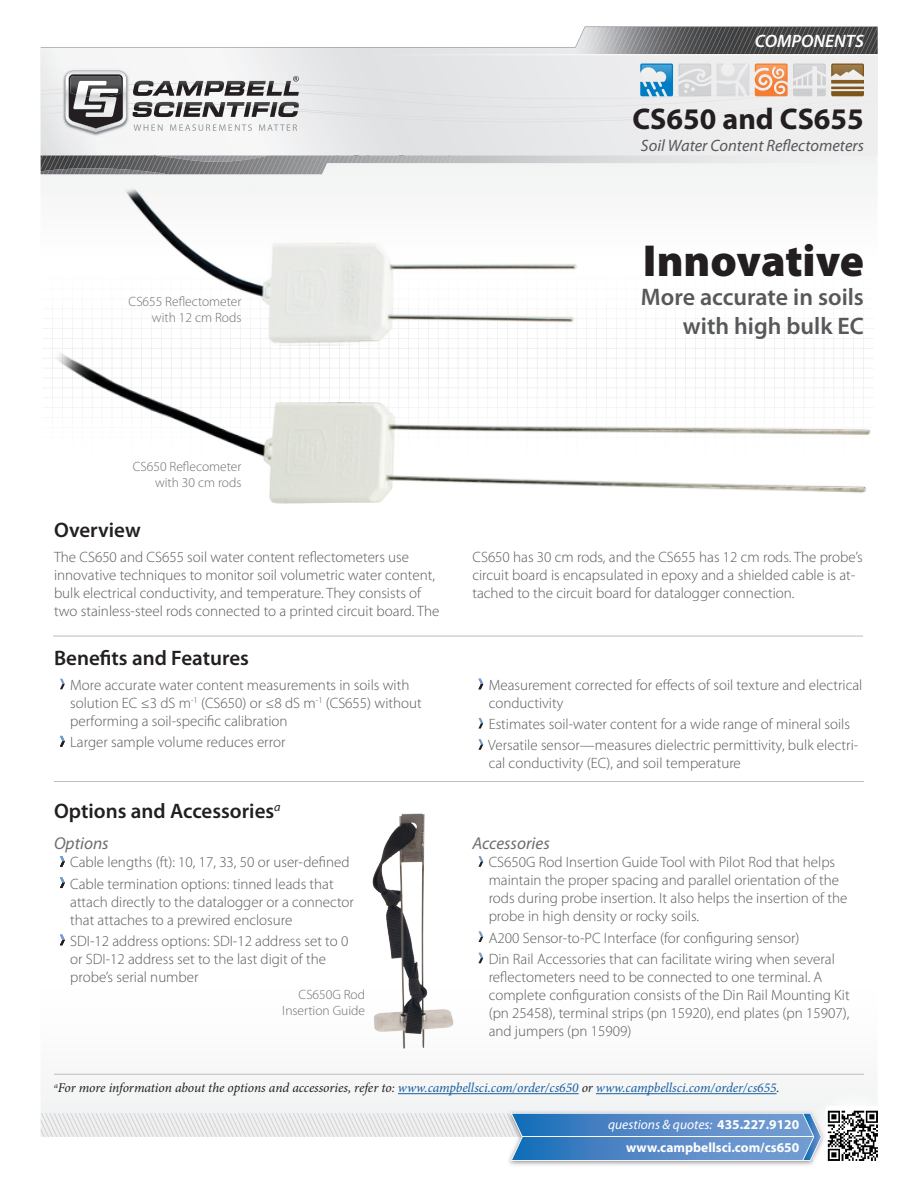
<style>
.page{position:relative;width:918px;height:1188px;background:#fff}
.page>*{position:absolute;margin:0;border:0;box-sizing:border-box;transform-origin:0 0}
.t1{font:900 45px "Myriad Pro";color:#231f20}
.t2{font:700 30px "Myriad Pro";color:#231f20}
.t3{font:600 24px/28.8px "Myriad Pro";color:#57585a;text-align:right}
.t4{font:600 21px "Myriad Pro";color:#231f20}
.t5{font:italic 600 18px "Myriad Pro";color:#fff}
.t6{font:italic 17.25px "Myriad Pro";color:#6c6d70}
.t7{font:italic 16.5px "Myriad Pro";color:#57585a}
.bullets1{font:300 15px/18px "Myriad Pro";color:#57585a}
.body1{font:300 15px/18px "Myriad Pro";color:#57585a}
.Footnotes{font:italic 13.5px "Minion Pro";letter-spacing:-.005em;color:#175d9e}
.t8{font:300 13.5px/16.2px "Myriad Pro";color:#6c6d70;text-align:right}
.actions{font:italic 13.5px "Myriad Pro";color:#fff}
.actions-2{font:700 13.5px "Myriad Pro";color:#fff}
.s1{color:#231f20}
.s2{font-weight:700;font-style:normal}
</style>
<div class="page">
<svg style="left:41px;top:26px;width:837px;height:130px"></svg>
<img style="left:377px;top:54px;width:501px;height:1px">
<img style="left:575px;top:48px;width:303px;height:6px">
<svg style="left:41px;top:1113px;width:463px;height:24px"></svg>
<svg style="left:41px;top:27px;width:837px;height:21px"></svg>
<img style="left:62px;top:133px;width:68px;height:4px">
<svg style="left:41px;top:156px;width:421px;height:19px"></svg>
<img style="left:504px;top:1113px;width:7px;height:24px">
<img style="left:806px;top:1107px;width:20px;height:60px">
<svg style="left:511px;top:1113px;width:311px;height:48px;background:#6193cb"></svg>
<hr style="left:522px;top:1137px;width:292px;height:1px;background:#fff">
<svg style="left:43px;top:318px;width:820px;height:41px"></svg>
<svg style="left:41px;top:64px;width:837px;height:69px;background:#d6d6d6"></svg>
<hr style="left:54px;top:1074px;width:810px;height:1px;background:#bcbdc0">
<img style="left:827px;top:1110px;width:51px;height:51px">
<img style="left:121px;top:179px;width:464px;height:167px">
<img style="left:50px;top:348px;width:824px;height:155px">
<svg style="left:60px;top:679px;width:5px;height:10px"></svg>
<svg style="left:60px;top:736px;width:5px;height:11px"></svg>
<svg style="left:478px;top:679px;width:5px;height:10px"></svg>
<svg style="left:478px;top:718px;width:5px;height:11px"></svg>
<svg style="left:478px;top:739px;width:5px;height:11px"></svg>
<svg style="left:60px;top:856px;width:5px;height:11px"></svg>
<svg style="left:60px;top:877px;width:5px;height:11px"></svg>
<svg style="left:60px;top:935px;width:5px;height:10px"></svg>
<svg style="left:478px;top:856px;width:5px;height:11px"></svg>
<svg style="left:478px;top:931px;width:5px;height:11px"></svg>
<svg style="left:478px;top:953px;width:5px;height:10px"></svg>
<img style="left:373px;top:813px;width:81px;height:236px">
<hr style="left:398px;top:1093px;width:181px;height:1px;background:#175d9e">
<hr style="left:596px;top:1093px;width:181px;height:1px;background:#175d9e">
<hr style="left:53px;top:636px;width:810px;height:1px;background:#bcbdc0">
<hr style="left:54px;top:781px;width:810px;height:1px;background:#bcbdc0">
<p class="t5" style="left:755px;top:30px;width:111px">COMPONENTS</p>
<p class="t8" style="left:129px;top:293px;width:114px">CS655 Reflectometer with 12 cm Rods</p>
<p class="t8" style="left:133px;top:458px;width:110px">CS650 Reflecometer with 30 cm rods</p>
<p class="t2" style="left:632px;top:99px;width:233px">CS650 and CS655</p>
<p class="t7" style="left:641px;top:135px;width:224px">Soil Water Content Reflectometers</p>
<p class="t1" style="left:643px;top:231px;width:223px">Innovative</p>
<p class="t3" style="left:641px;top:282px;width:225px">More accurate in soils with high bulk EC</p>
<p class="t4" style="left:54px;top:516px;width:88px">Overview</p>
<p class="body1" style="left:54px;top:547px;width:387px">The CS650 and CS655 soil water content reflectometers use innovative techniques to monitor soil volumetric water content, bulk electrical conductivity, and temperature. They consists of two stainless-steel rods connected to a printed circuit board. The</p>
<p class="body1" style="left:472px;top:547px;width:392px">CS650 has 30 cm rods, and the CS655 has 12 cm rods. The probe’s circuit board is encapsulated in epoxy and a shielded cable is at&shy;tached to the circuit board for datalogger connection.</p>
<p class="t4" style="left:54px;top:645px;width:197px">Benefits and Features</p>
<p class="bullets1" style="left:70px;top:676px;width:353px">More accurate water content measurements in soils with solution EC ≤3 dS m<sup>-1</sup> (CS650) or ≤8 dS m<sup>-1</sup> (CS655) without performing a soil-specific calibration</p>
<p class="bullets1" style="left:70px;top:733px;width:217px">Larger sample volume reduces error</p>
<p class="bullets1" style="left:489px;top:676px;width:375px">Measurement corrected for effects of soil texture and electrical conductivity</p>
<p class="bullets1" style="left:489px;top:715px;width:363px">Estimates soil-water content for a wide range of mineral soils</p>
<p class="bullets1" style="left:488px;top:736px;width:372px">Versatile sensor—measures dielectric permittivity, bulk electri&shy;cal conductivity (EC), and soil temperature</p>
<p class="t4" style="left:54px;top:797px;width:228px">Options and Accessories<sup>a</sup></p>
<p class="t6" style="left:54px;top:833px;width:56px">Options</p>
<p class="bullets1" style="left:70px;top:853px;width:281px">Cable lengths (ft): 10, 17, 33, 50 or user-defined</p>
<p class="bullets1" style="left:70px;top:874px;width:285px">Cable termination options: tinned leads that attach directly to the datalogger or a connector that attaches to a prewired enclosure</p>
<p class="bullets1" style="left:70px;top:932px;width:280px">SDI-12 address options: SDI-12 address set to 0 or SDI-12 address set to the last digit of the probe’s serial number</p>
<p class="t8" style="left:282px;top:986px;width:84px">CS650G Rod<br>Insertion Guide</p>
<p class="t6" style="left:472px;top:833px;width:79px">Accessories</p>
<p class="bullets1" style="left:489px;top:853px;width:360px">CS650G Rod Insertion Guide Tool with Pilot Rod that helps maintain the proper spacing and parallel orientation of the rods during probe insertion. It also helps the insertion of the probe in high density or rocky soils.</p>
<p class="bullets1" style="left:489px;top:928px;width:312px">A200 Sensor-to-PC Interface (for configuring sensor)</p>
<p class="bullets1" style="left:489px;top:950px;width:363px">Din Rail Accessories that can facilitate wiring when several reflectometers need to be connected to one terminal. A complete configuration consists of the Din Rail Mounting Kit (pn 25458), terminal strips (pn 15920), end plates (pn 15907), and jumpers (pn 15909)</p>
<p class="Footnotes" style="left:54px;top:1079px;width:727px"><sup>a</sup><span class="s1">For more information about the options and accessories, refer to:</span> www.campbellsci.com/order/cs650 <span class="s1">or</span> www.campbellsci.com/order/cs655<span class="s1">.</span></p>
<p class="actions" style="left:608px;top:1116px;width:193px">questions &amp; quotes: <span class="s2">435.227.9120</span></p>
<p class="actions-2" style="left:626px;top:1139px;width:175px">www.campbellsci.com/cs650</p>
</div>
